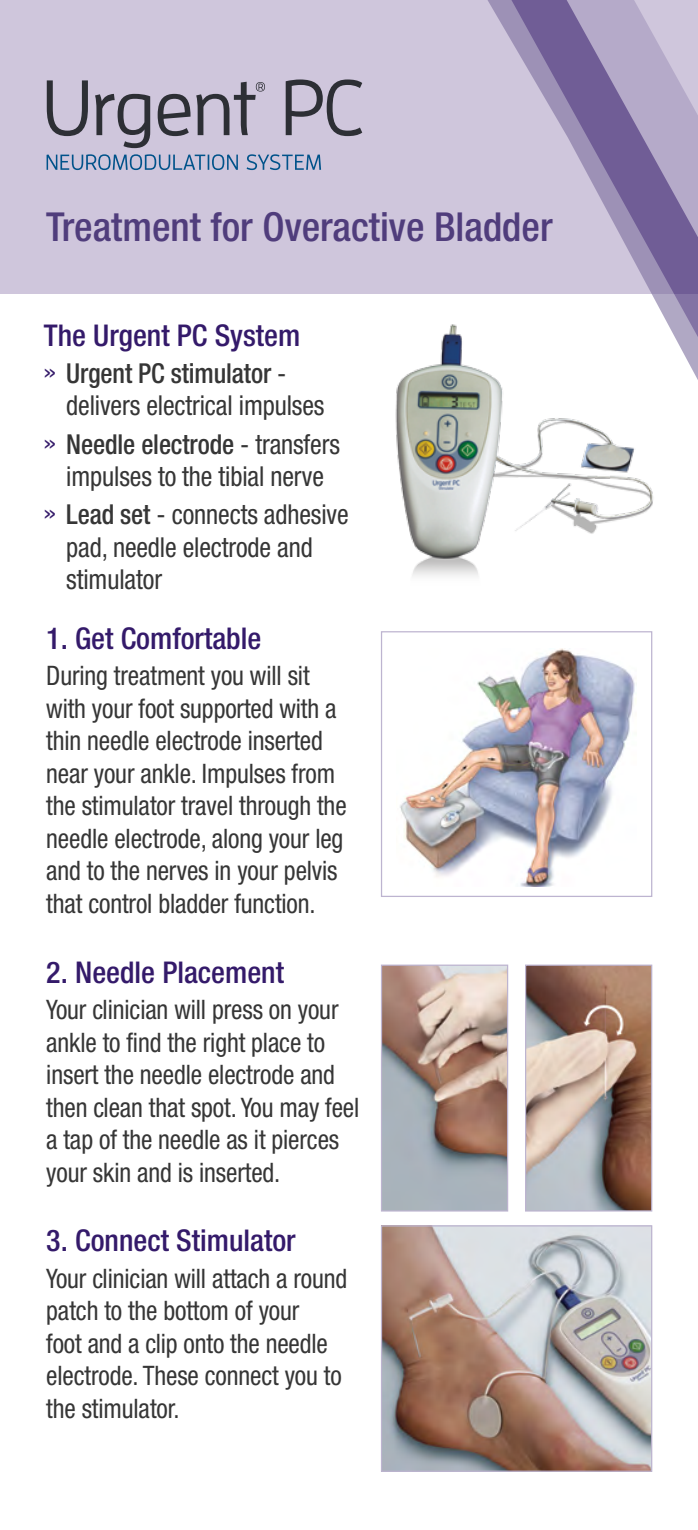
<style>
.page{position:relative;width:698px;height:1530px;background:#fff}
.page>*{position:absolute;margin:0;border:0;box-sizing:border-box;transform-origin:0 0}
.t1{font:500 condensed 40px "Helvetica Neue LT Std";color:#503d7c}
.t2{font:500 condensed 30px "Helvetica Neue LT Std";color:#341a6a}
.t3{font:condensed 27.5px/32.5px "Helvetica Neue LT Std";letter-spacing:-.005em;color:#363636;scale:.95 1}
.t4{font:condensed 27px/32.5px "Helvetica Neue LT Std";letter-spacing:-.005em;color:#363636;scale:.95 1}
.s1{font-family:"Apex New";font-stretch:normal;font-size:26.25px;color:#341a6a}
.s2{font-weight:500}
</style>
<div class="page">
<div style="left:0;top:0;width:698px;height:294px;background:#cfc6dc"></div>
<img style="left:383px;top:967px;width:123px;height:243px">
<div style="left:381px;top:965px;width:127px;height:247px;border:1px solid #bdb4d0"></div>
<img style="left:527px;top:967px;width:123px;height:243px">
<div style="left:525px;top:965px;width:127px;height:247px;border:1px solid #bdb4d0"></div>
<img style="left:395px;top:324px;width:258px;height:252px">
<img style="left:400px;top:648px;width:236px;height:239px">
<div style="left:381px;top:631px;width:271px;height:266px;border:1px solid #bdb4d0"></div>
<img style="left:383px;top:1227px;width:267px;height:243px">
<div style="left:381px;top:1225px;width:271px;height:247px;border:1px solid #bdb4d0"></div>
<svg style="left:47px;top:80px;width:41px;height:56px"></svg>
<svg style="left:95px;top:94px;width:55px;height:54px"></svg>
<svg style="left:158px;top:94px;width:32px;height:42px"></svg>
<svg style="left:196px;top:82px;width:69px;height:53px"></svg>
<svg style="left:285px;top:79px;width:77px;height:57px"></svg>
<svg style="left:47px;top:154px;width:191px;height:16px"></svg>
<svg style="left:246px;top:154px;width:75px;height:16px"></svg>
<svg style="left:455px;top:324px;width:198px;height:101px"></svg>
<svg style="left:481px;top:0;width:217px;height:424px"></svg>
<h1 class="t1" style="left:46px;top:203px;width:508px">Treatment for Overactive Bladder</h1>
<p class="t2" style="left:44px;top:318px;width:258px">The Urgent PC System</p>
<p class="t3" style="left:66px;top:357px;width:273px;text-indent:-22px"><span class="s1">˸</span> <span class="s2">Urgent PC stimulator</span> - delivers electrical impulses</p>
<p class="t3" style="left:44px;top:427px;width:313px;text-align:center"><span class="s1">˸</span> <span class="s2">Needle electrode</span> - transfers impulses to the tibial nerve</p>
<p class="t3" style="left:66px;top:498px;width:299px;text-indent:-22px"><span class="s1">˸</span> <span class="s2">Lead set</span> - connects adhesive pad, needle electrode and stimulator</p>
<p class="t2" style="left:46px;top:620px;width:216px">1. Get Comfortable</p>
<p class="t4" style="left:46px;top:659px;width:317px">During treatment you will sit with your foot supported with a thin needle electrode inserted near your ankle. Impulses from the stimulator travel through the needle electrode, along your leg and to the nerves in your pelvis that control bladder function.</p>
<p class="t2" style="left:46px;top:954px;width:239px">2. Needle Placement</p>
<p class="t4" style="left:46px;top:993px;width:331px">Your clinician will press on your ankle to find the right place to insert the needle electrode and then clean that spot. You may feel a tap of the needle as it pierces your skin and is inserted.</p>
<p class="t2" style="left:46px;top:1223px;width:251px">3. Connect Stimulator</p>
<p class="t4" style="left:46px;top:1262px;width:318px">Your clinician will attach a round patch to the bottom of your<br>foot and a clip onto the needle electrode. These connect you to the stimulator.</p>
</div>
